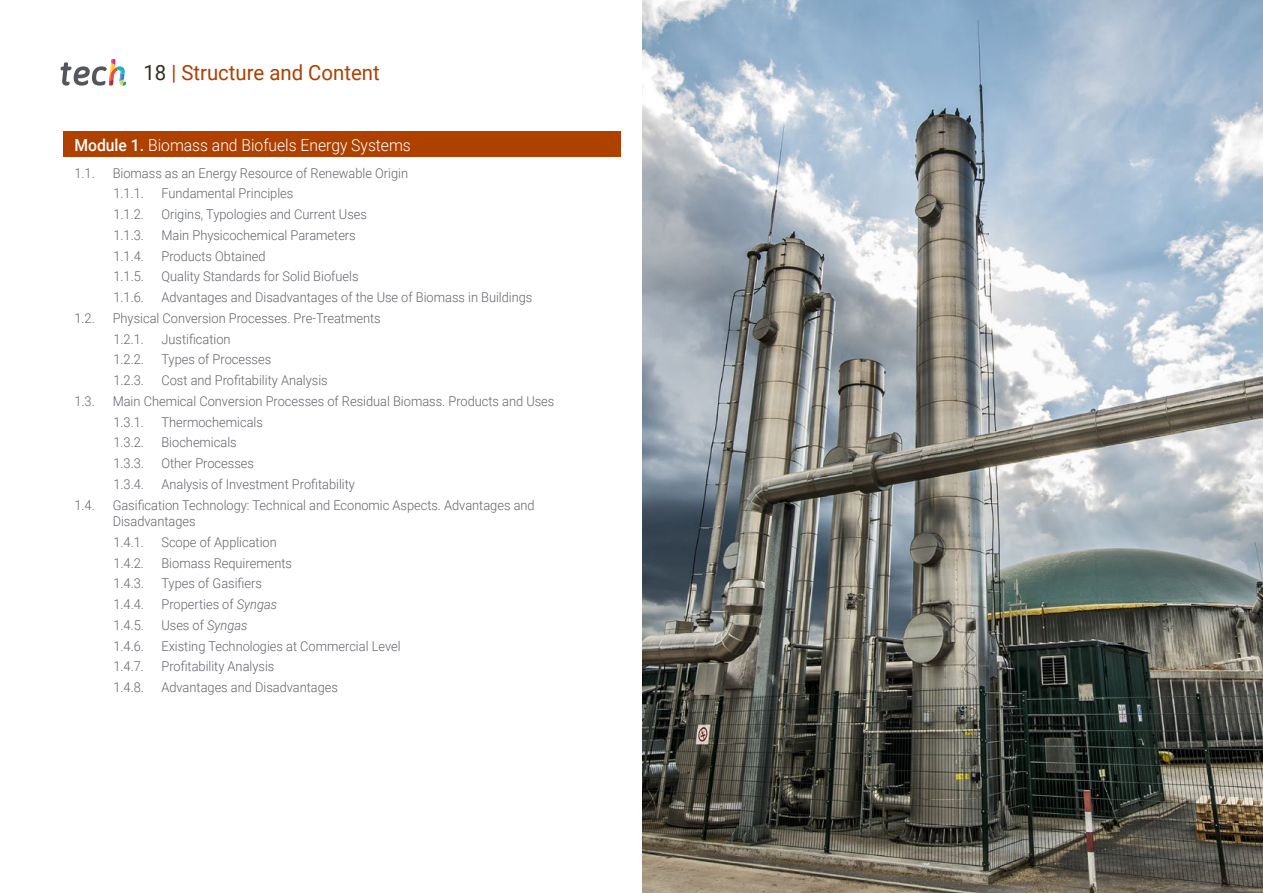
<style>
.page{position:relative;width:1263px;height:893px;background:#fff}
.page>*{position:absolute;margin:0;border:0;box-sizing:border-box;transform-origin:0 0}
.t1{font:21px "Roboto";color:#ae4000}
.t2{font:300 16.5px "Roboto";color:#fff;scale:.95 1}
.t3{font:300 13.5px/20.7px "Roboto";color:#61646a;scale:.95 1}
.s1{color:#312e20}
.s2{font-weight:500}
.s3{font-style:italic}
</style>
<div class="page">
<div style="left:63px;top:132px;width:558px;height:25px;background:#ae4000"></div>
<svg style="left:61px;top:59px;width:65px;height:27px"></svg>
<img style="left:642px;top:0;width:621px;height:893px">
<h1 class="t1" style="left:144px;top:57px;width:238px"><span class="s1">18</span> | Structure and Content</h1>
<p class="t2" style="left:74px;top:133px;width:356px"><span class="s2">Module 1.</span> Biomass and Biofuels Energy Systems</p>
<p class="t3" style="left:74px;top:162px;width:23px">1.1.</p>
<p class="t3" style="left:113px;top:162px;width:312px">Biomass as an Energy Resource of Renewable Origin<br>1.1.1.</p>
<p class="t3" style="left:161px;top:183px;width:140px">Fundamental Principles</p>
<p class="t3" style="left:113px;top:204px;width:34px">1.1.2.</p>
<p class="t3" style="left:161px;top:204px;width:218px">Origins, Typologies and Current Uses</p>
<p class="t3" style="left:113px;top:224px;width:34px">1.1.3.</p>
<p class="t3" style="left:161px;top:224px;width:206px">Main Physicochemical Parameters</p>
<p class="t3" style="left:113px;top:245px;width:34px">1.1.4.</p>
<p class="t3" style="left:161px;top:245px;width:111px">Products Obtained</p>
<p class="t3" style="left:113px;top:266px;width:34px">1.1.5.</p>
<p class="t3" style="left:161px;top:266px;width:209px">Quality Standards for Solid Biofuels</p>
<p class="t3" style="left:113px;top:287px;width:34px">1.1.6.</p>
<p class="t3" style="left:161px;top:287px;width:392px">Advantages and Disadvantages of the Use of Biomass in Buildings</p>
<p class="t3" style="left:74px;top:307px;width:23px">1.2.</p>
<p class="t3" style="left:113px;top:307px;width:284px">Physical Conversion Processes. Pre-Treatments<br>1.2.1.</p>
<p class="t3" style="left:161px;top:328px;width:74px">Justification</p>
<p class="t3" style="left:113px;top:349px;width:34px">1.2.2.</p>
<p class="t3" style="left:161px;top:349px;width:117px">Types of Processes</p>
<p class="t3" style="left:113px;top:370px;width:34px">1.2.3.</p>
<p class="t3" style="left:161px;top:370px;width:177px">Cost and Profitability Analysis</p>
<p class="t3" style="left:74px;top:390px;width:23px">1.3.</p>
<p class="t3" style="left:113px;top:390px;width:466px">Main Chemical Conversion Processes of Residual Biomass. Products and Uses<br>1.3.1.</p>
<p class="t3" style="left:161px;top:411px;width:108px">Thermochemicals</p>
<p class="t3" style="left:113px;top:432px;width:34px">1.3.2.</p>
<p class="t3" style="left:161px;top:432px;width:81px">Biochemicals</p>
<p class="t3" style="left:113px;top:453px;width:34px">1.3.3.</p>
<p class="t3" style="left:161px;top:453px;width:99px">Other Processes</p>
<p class="t3" style="left:113px;top:473px;width:34px">1.3.4.</p>
<p class="t3" style="left:161px;top:473px;width:205px">Analysis of Investment Profitability</p>
<p class="t3" style="left:74px;top:494px;width:23px">1.4.</p>
<p class="t3" style="left:113px;top:496px;width:446px;line-height:16.5px">Gasification Technology: Technical and Economic Aspects. Advantages and<br>Disadvantages</p>
<p class="t3" style="left:113px;top:531px;width:34px">1.4.1.</p>
<p class="t3" style="left:161px;top:531px;width:123px">Scope of Application</p>
<p class="t3" style="left:113px;top:552px;width:34px">1.4.2.</p>
<p class="t3" style="left:161px;top:552px;width:139px">Biomass Requirements</p>
<p class="t3" style="left:113px;top:573px;width:34px">1.4.3.</p>
<p class="t3" style="left:161px;top:573px;width:107px">Types of Gasifiers</p>
<p class="t3" style="left:113px;top:594px;width:34px">1.4.4.</p>
<p class="t3" style="left:161px;top:594px;width:123px">Properties of <span class="s3">Syngas</span></p>
<p class="t3" style="left:113px;top:614px;width:34px">1.4.5.</p>
<p class="t3" style="left:161px;top:614px;width:92px">Uses of <span class="s3">Syngas</span></p>
<p class="t3" style="left:113px;top:635px;width:34px">1.4.6.</p>
<p class="t3" style="left:161px;top:635px;width:253px">Existing Technologies at Commercial Level</p>
<p class="t3" style="left:113px;top:656px;width:34px">1.4.7.</p>
<p class="t3" style="left:161px;top:656px;width:120px">Profitability Analysis</p>
<p class="t3" style="left:113px;top:677px;width:34px">1.4.8.</p>
<p class="t3" style="left:161px;top:677px;width:187px">Advantages and Disadvantages</p>
</div>
